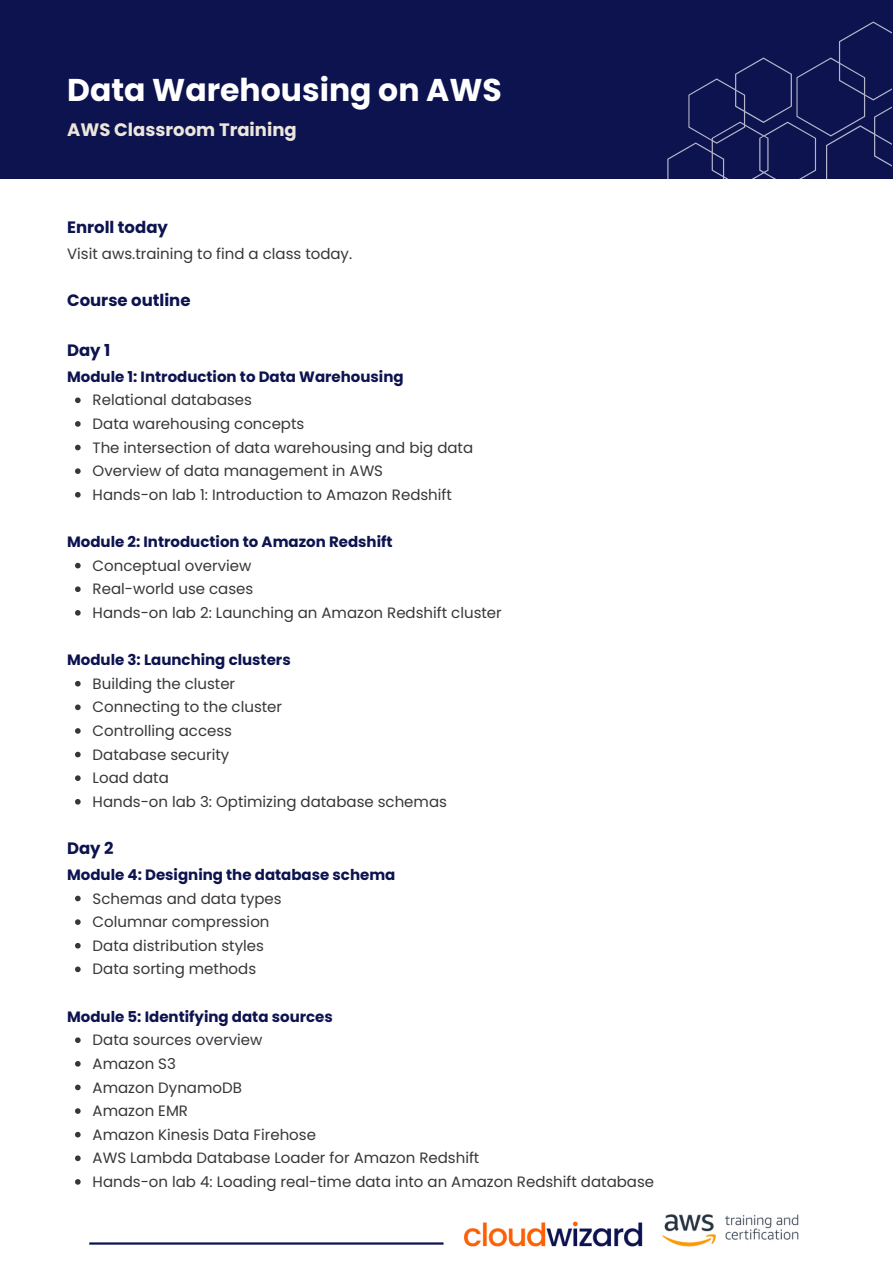
<style>
.page{position:relative;width:893px;height:1264px;background:#fff}
.page>*{position:absolute;margin:0;border:0;box-sizing:border-box;transform-origin:0 0}
.t1{font:700 31.5px "Poppins";color:#fff}
.t2{font:700 18px "Poppins";color:#ede6dc}
.t3{font:700 16.5px "Poppins";color:#0c134f}
.t4{font:15px/23.5px "Poppins";color:#373737}
.t5{font:700 15px "Poppins";color:#0c134f}
</style>
<div class="page">
<div style="left:0;top:0;width:892px;height:179px;background:#0c134f"></div>
<svg style="left:667px;top:22px;width:224px;height:157px"></svg>
<img style="left:665px;top:1214px;width:134px;height:33px">
<hr style="left:89px;top:1242px;width:354px;height:2px;background:#0c134f">
<img style="left:440px;top:1221px;width:225px;height:26px">
<svg style="left:75px;top:397px;width:6px;height:6px"></svg>
<svg style="left:75px;top:421px;width:6px;height:6px"></svg>
<svg style="left:75px;top:445px;width:6px;height:5px"></svg>
<svg style="left:75px;top:468px;width:6px;height:6px"></svg>
<svg style="left:75px;top:492px;width:6px;height:5px"></svg>
<svg style="left:75px;top:563px;width:6px;height:5px"></svg>
<svg style="left:75px;top:586px;width:6px;height:6px"></svg>
<svg style="left:75px;top:610px;width:6px;height:5px"></svg>
<svg style="left:75px;top:681px;width:6px;height:5px"></svg>
<svg style="left:75px;top:704px;width:6px;height:6px"></svg>
<svg style="left:75px;top:728px;width:6px;height:5px"></svg>
<svg style="left:75px;top:751px;width:6px;height:6px"></svg>
<svg style="left:75px;top:775px;width:6px;height:6px"></svg>
<svg style="left:75px;top:799px;width:6px;height:5px"></svg>
<svg style="left:75px;top:895px;width:6px;height:6px"></svg>
<svg style="left:75px;top:919px;width:6px;height:5px"></svg>
<svg style="left:75px;top:943px;width:6px;height:5px"></svg>
<svg style="left:75px;top:966px;width:6px;height:6px"></svg>
<svg style="left:75px;top:1037px;width:6px;height:6px"></svg>
<svg style="left:75px;top:1061px;width:6px;height:5px"></svg>
<svg style="left:75px;top:1084px;width:6px;height:6px"></svg>
<svg style="left:75px;top:1108px;width:6px;height:5px"></svg>
<svg style="left:75px;top:1131px;width:6px;height:6px"></svg>
<svg style="left:75px;top:1155px;width:6px;height:6px"></svg>
<svg style="left:75px;top:1179px;width:6px;height:5px"></svg>
<h1 class="t1" style="left:67px;top:71px;width:436px">Data Warehousing on AWS</h1>
<p class="t2" style="left:67px;top:119px;width:231px">AWS Classroom Training</p>
<p class="t3" style="left:67px;top:218px;width:102px">Enroll today</p>
<p class="t4" style="left:67px;top:242px;width:286px">Visit aws.training to find a class today.</p>
<p class="t3" style="left:67px;top:291px;width:125px">Course outline</p>
<p class="t3" style="left:67px;top:340px;width:45px">Day 1</p>
<p class="t5" style="left:67px;top:368px;width:338px">Module 1: Introduction to Data Warehousing</p>
<p class="t4" style="left:93px;top:388px;width:382px">Relational databases<br>Data warehousing concepts<br>The intersection of data warehousing and big data Overview of data management in AWS<br>Hands-on lab 1: Introduction to Amazon Redshift</p>
<p class="t5" style="left:67px;top:533px;width:327px">Module 2: Introduction to Amazon Redshift</p>
<p class="t4" style="left:93px;top:553px;width:410px">Conceptual overview<br>Real-world use cases<br>Hands-on lab 2: Launching an Amazon Redshift cluster</p>
<p class="t5" style="left:67px;top:651px;width:225px">Module 3: Launching clusters</p>
<p class="t4" style="left:93px;top:671px;width:356px">Building the cluster<br>Connecting to the cluster<br>Controlling access<br>Database security<br>Load data<br>Hands-on lab 3: Optimizing database schemas</p>
<p class="t3" style="left:67px;top:838px;width:48px">Day 2</p>
<p class="t5" style="left:67px;top:866px;width:330px">Module 4: Designing the database schema</p>
<p class="t4" style="left:93px;top:886px;width:190px">Schemas and data types<br>Columnar compression<br>Data distribution styles<br>Data sorting methods</p>
<p class="t5" style="left:67px;top:1007px;width:267px">Module 5: Identifying data sources</p>
<p class="t4" style="left:93px;top:1028px;width:563px">Data sources overview<br>Amazon S3<br>Amazon DynamoDB<br>Amazon EMR<br>Amazon Kinesis Data Firehose<br>AWS Lambda Database Loader for Amazon Redshift<br>Hands-on lab 4: Loading real-time data into an Amazon Redshift database</p>
</div>
